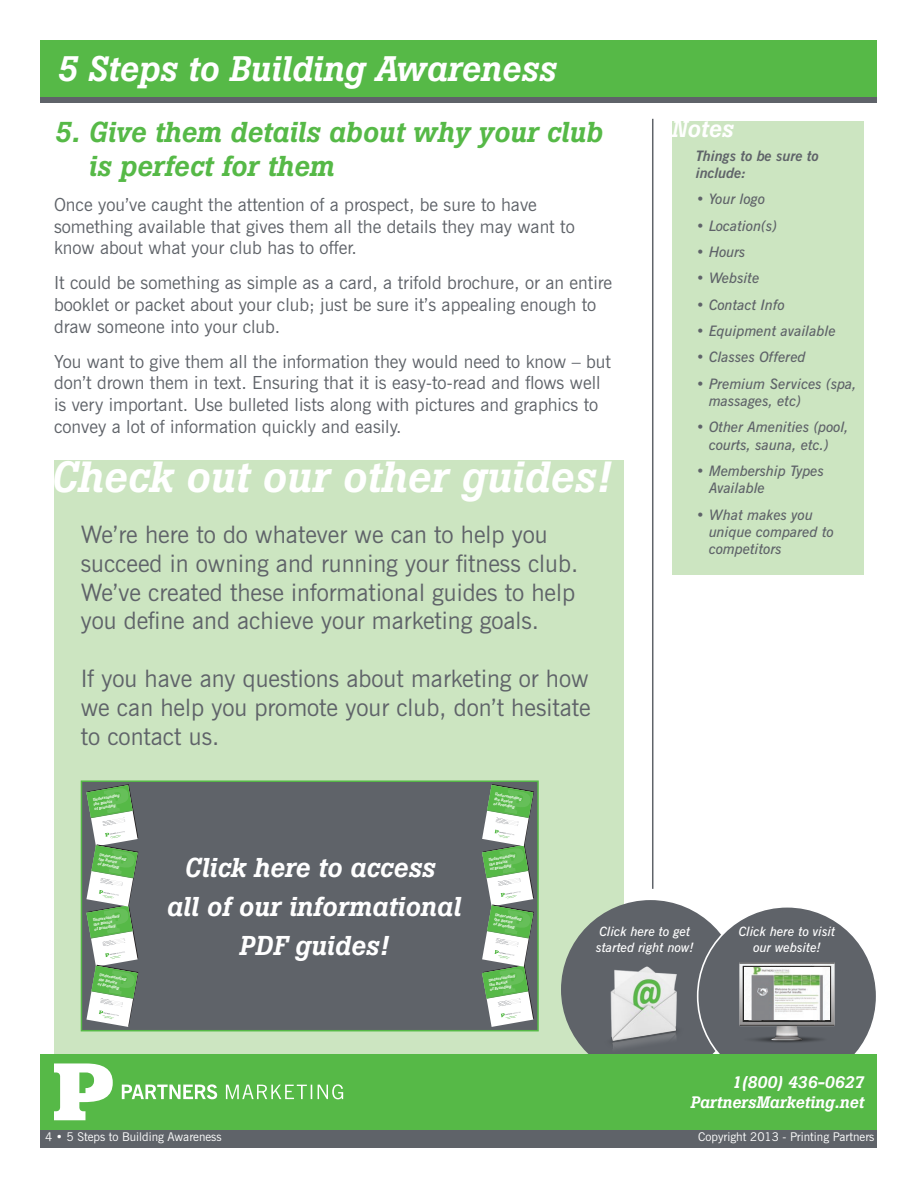
<style>
.page{position:relative;width:918px;height:1188px;background:#fff}
.page>*{position:absolute;margin:0;border:0;box-sizing:border-box;transform-origin:0 0}
.t1{font:italic 500 43.2px "Boton";color:#fff}
.t2{font:italic 500 35.1px "Boton";color:#fff}
.t3{font:italic 500 28.5px/34.2px "Boton";color:#56b947}
.t4{font:italic 500 27px "Boton";color:#fff}
.t5{font:24px/28.8px "News Gothic BT";color:#5f6369}
.t6{font:italic 500 23.7px "Boton";color:#fff}
.t7{font:18px/21.6px "News Gothic BT";color:#5f6369}
.t8{font:italic 500 16.5px "Boton";color:#fff}
.t9{font:italic 600 14.4px/17.4px "News Gothic BT";color:#5f6369}
.t10{font:italic 700 14.4px/17.4px "News Gothic BT";color:#5f6369}
.t11{font:italic 600 12.9px/15.5px "News Gothic BT";color:#fff}
.t12{font:12px "News Gothic BT";color:#fff}
.t13{font:italic 500 3.9px/4.7px "Boton";color:#fff}
</style>
<div class="page">
<div style="left:54px;top:460px;width:569px;height:598px;background:#cce5c1"></div>
<div style="left:561px;top:900px;width:179px;height:179px;background:#5f6369;border-radius:50%"></div>
<img style="left:587px;top:966px;width:111px;height:88px">
<div style="left:698px;top:907px;width:179px;height:179px;background:#5f6369;border-radius:50%"></div>
<img style="left:739px;top:962px;width:96px;height:81px">
<img style="left:745px;top:967px;width:84px;height:53px">
<div style="left:40px;top:96px;width:838px;height:7px;background:#5f6369"></div>
<div style="left:40px;top:40px;width:838px;height:57px;background:#56b947"></div>
<div style="left:40px;top:1130px;width:838px;height:18px;background:#5f6369"></div>
<div style="left:40px;top:1054px;width:838px;height:76px;background:#56b947"></div>
<svg style="left:54px;top:1063px;width:59px;height:57px"></svg>
<svg style="left:122px;top:1084px;width:221px;height:15px"></svg>
<hr style="left:652px;top:119px;width:1px;height:770px;background:#5f6369">
<div style="left:673px;top:121px;width:191px;height:454px;background:#cce5c1"></div>
<div style="left:81px;top:780px;width:458px;height:251px;background:#5f6369;border:2px solid #56b947"></div>
<svg style="left:86px;top:784px;width:52px;height:243px"></svg>
<svg style="left:482px;top:784px;width:52px;height:243px"></svg>
<p class="t2" style="left:56px;top:48px;width:501px">5 Steps to Building Awareness</p>
<p class="t3" style="left:88px;top:115px;width:515px;text-indent:-34px">5. Give them details about why your club is perfect for them</p>
<p class="t7" style="left:54px;top:194px;width:522px">Once you’ve caught the attention of a prospect, be sure to have something available that gives them all the details they may want to know about what your club has to offer.</p>
<p class="t7" style="left:54px;top:272px;width:560px">It could be something as simple as a card, a trifold brochure, or an entire booklet or packet about your club; just be sure it’s appealing enough to draw someone into your club.</p>
<p class="t7" style="left:54px;top:350px;width:559px">You want to give them all the information they would need to know – but don’t drown them in text. Ensuring that it is easy-to-read and flows well is very important. Use bulleted lists along with pictures and graphics to convey a lot of information quickly and easily.</p>
<p class="t1" style="left:51px;top:452px;width:560px">Check out our other guides!</p>
<p class="t5" style="left:81px;top:520px;width:499px">We’re here to do whatever we can to help you succeed in owning and running your fitness club.<br>We’ve created these informational guides to help you define and achieve your marketing goals.</p>
<p class="t5" style="left:81px;top:664px;width:512px;text-align:justify">If you have any questions about marketing or how we can help you promote your club, don’t hesitate to contact us.</p>
<p class="t13" style="left:92px;top:797px;width:29px;rotate:-10deg">Understanding the Basics<br>of Branding</p>
<p class="t13" style="left:495px;top:792px;width:29px;rotate:10deg">Understanding the Basics<br>of Branding</p>
<p class="t6" style="left:671px;top:115px;width:63px">Notes</p>
<p class="t10" style="left:696px;top:147px;width:124px">Things to be sure to include:</p>
<p class="t9" style="left:696px;top:190px;width:71px">• Your logo</p>
<p class="t9" style="left:696px;top:217px;width:82px">• Location(s)</p>
<p class="t9" style="left:696px;top:243px;width:51px">• Hours</p>
<p class="t9" style="left:696px;top:269px;width:65px">• Website</p>
<p class="t9" style="left:696px;top:296px;width:90px">• Contact Info</p>
<p class="t9" style="left:696px;top:322px;width:141px">• Equipment available</p>
<p class="t9" style="left:696px;top:348px;width:111px">• Classes Offered</p>
<p class="t9" style="left:709px;top:375px;width:149px;text-indent:-13px">• Premium Services (spa, massages, etc)</p>
<p class="t9" style="left:696px;top:418px;width:154px;text-align:center">• Other Amenities (pool, courts, sauna, etc.)</p>
<p class="t9" style="left:709px;top:462px;width:117px;text-indent:-13px">• Membership Types<br>Available</p>
<p class="t9" style="left:709px;top:506px;width:126px;text-indent:-13px">• What makes you unique compared to competitors</p>
<p class="t13" style="left:100px;top:852px;width:29px;rotate:10deg">Understanding the Basics<br>of Branding</p>
<p class="t13" style="left:92px;top:918px;width:29px;rotate:-10deg">Understanding the Basics<br>of Branding</p>
<p class="t4" style="left:184px;top:852px;width:252px">Click here to access</p>
<p class="t4" style="left:167px;top:891px;width:296px">all of our informational</p>
<p class="t4" style="left:239px;top:930px;width:150px">PDF guides!</p>
<p class="t13" style="left:488px;top:858px;width:29px;rotate:-10deg">Understanding the Basics<br>of Branding</p>
<p class="t13" style="left:495px;top:912px;width:29px;rotate:10deg">Understanding the Basics<br>of Branding</p>
<p class="t11" style="left:596px;top:924px;width:99px">Click here to get started right now!</p>
<p class="t11" style="left:739px;top:924px;width:98px">Click here to visit</p>
<p class="t11" style="left:753px;top:939px;width:69px">our website!</p>
<p class="t13" style="left:100px;top:972px;width:29px;rotate:10deg">Understanding the Basics<br>of Branding</p>
<p class="t13" style="left:488px;top:978px;width:29px;rotate:-10deg">Understanding the Basics<br>of Branding</p>
<p class="t8" style="left:732px;top:1073px;width:134px">1(800) 436-0627</p>
<p class="t8" style="left:690px;top:1093px;width:175px">PartnersMarketing.net</p>
<p class="t12" style="left:45px;top:1129px;width:178px">4 • 5 Steps to Building Awareness</p>
<p class="t12" style="left:698px;top:1129px;width:178px">Copyright 2013 - Printing Partners</p>
</div>
